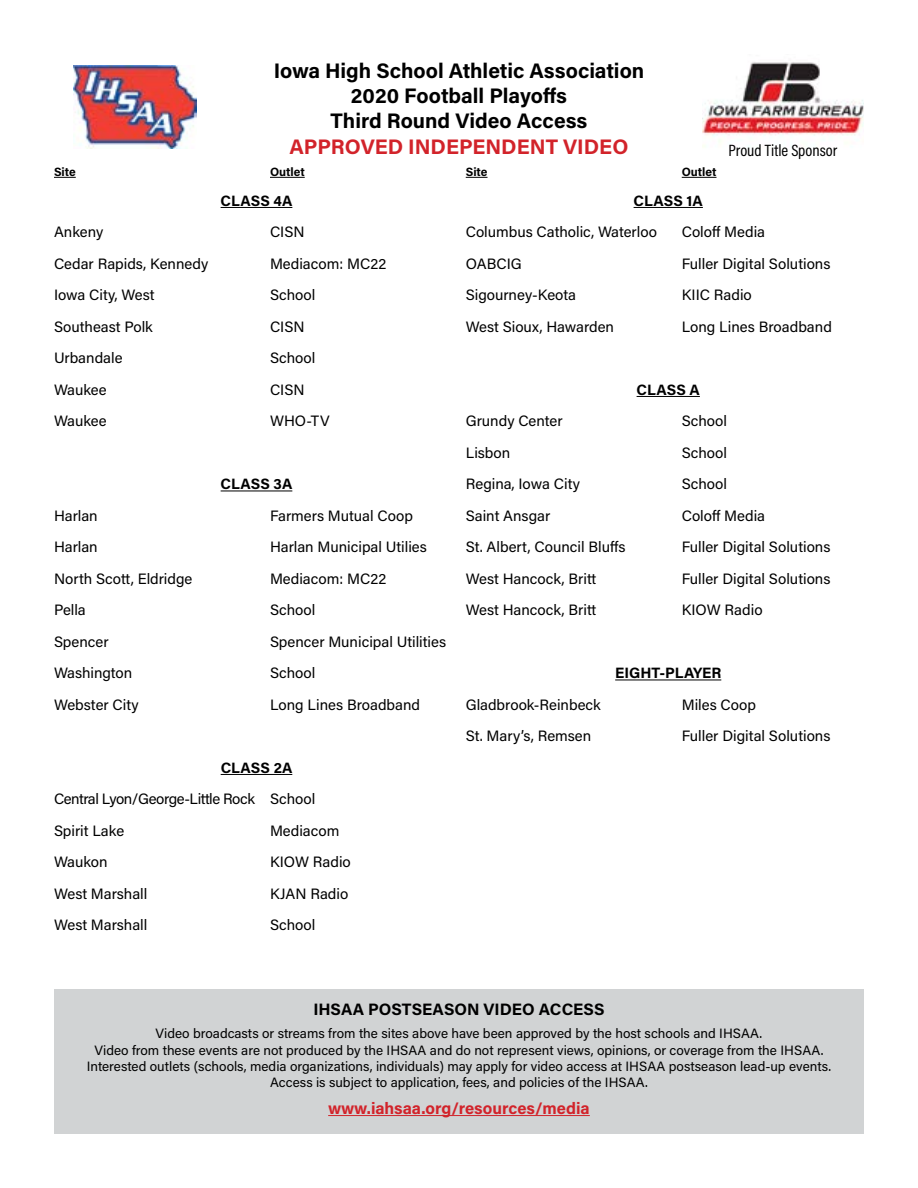
<style>
.page{position:relative;width:918px;height:1188px;background:#fff}
.page>*{position:absolute;margin:0;border:0;box-sizing:border-box;transform-origin:0 0}
.t1{font:700 21px/25.2px "Acumin Pro";color:#000;text-align:center}
.t2{font:700 21px "Acumin Pro";color:#d2232a}
.t3{font:700 16.5px "Acumin Pro";color:#d2232a}
.t4{font:700 16.5px "Acumin Pro";color:#000}
.t5{font:16.5px "Acumin Pro Cond";color:#000}
.t6{font:15px "Acumin Pro";color:#000}
.t7{font:700 15px "Acumin Pro";letter-spacing:.005em;color:#000}
.t8{font:15px/31.5px "Acumin Pro";letter-spacing:-.025em;color:#000}
.t9{font:13.5px/16.2px "Acumin Pro";color:#000;text-align:center}
.t10{font:700 12px "Acumin Pro";color:#000}
</style>
<div class="page">
<img style="left:74px;top:66px;width:122px;height:83px">
<img style="left:702px;top:62px;width:162px;height:85px">
<hr style="left:221px;top:207px;width:71px;height:1px;background:#000">
<hr style="left:221px;top:491px;width:71px;height:1px;background:#000">
<hr style="left:221px;top:774px;width:71px;height:1px;background:#000">
<hr style="left:634px;top:207px;width:69px;height:1px;background:#000">
<hr style="left:637px;top:396px;width:63px;height:1px;background:#000">
<hr style="left:615px;top:680px;width:106px;height:1px;background:#000">
<div style="left:54px;top:989px;width:810px;height:145px;background:#d1d3d4"></div>
<hr style="left:328px;top:1115px;width:262px;height:1px;background:#d2232a">
<svg style="left:54px;top:177px;width:22px;height:1px"></svg>
<hr style="left:270px;top:177px;width:35px;height:1px;background:#000">
<svg style="left:466px;top:177px;width:22px;height:1px"></svg>
<hr style="left:682px;top:177px;width:35px;height:1px;background:#000">
<h1 class="t1" style="left:274px;top:57px;width:372px">Iowa High School Athletic Association<br>2020 Football Playoffs<br>Third Round Video Access</h1>
<h1 class="t2" style="left:290px;top:131px;width:340px">APPROVED INDEPENDENT VIDEO</h1>
<p class="t5" style="left:729px;top:140px;width:110px">Proud Title Sponsor</p>
<p class="t7" style="left:221px;top:190px;width:73px">CLASS 4A</p>
<p class="t10" style="left:54px;top:163px;width:23px">Site</p>
<p class="t10" style="left:270px;top:163px;width:36px">Outlet</p>
<p class="t10" style="left:466px;top:163px;width:23px">Site</p>
<p class="t10" style="left:682px;top:163px;width:36px">Outlet</p>
<p class="t7" style="left:634px;top:190px;width:71px">CLASS 1A</p>
<p class="t6" style="left:466px;top:222px;width:193px">Columbus Catholic, Waterloo</p>
<p class="t6" style="left:682px;top:222px;width:85px">Coloff Media</p>
<p class="t6" style="left:466px;top:253px;width:58px">OABCIG</p>
<p class="t6" style="left:682px;top:253px;width:150px">Fuller Digital Solutions</p>
<p class="t6" style="left:466px;top:285px;width:112px">Sigourney-Keota</p>
<p class="t6" style="left:682px;top:285px;width:72px">KIIC Radio</p>
<p class="t6" style="left:466px;top:316px;width:150px">West Sioux, Hawarden</p>
<p class="t6" style="left:682px;top:316px;width:152px">Long Lines Broadband</p>
<p class="t6" style="left:54px;top:222px;width:51px">Ankeny</p>
<p class="t6" style="left:270px;top:222px;width:36px">CISN</p>
<p class="t6" style="left:54px;top:253px;width:156px">Cedar Rapids, Kennedy</p>
<p class="t6" style="left:270px;top:253px;width:118px">Mediacom: MC22</p>
<p class="t6" style="left:54px;top:285px;width:102px">Iowa City, West</p>
<p class="t6" style="left:270px;top:285px;width:47px">School</p>
<p class="t6" style="left:54px;top:316px;width:100px">Southeast Polk</p>
<p class="t6" style="left:270px;top:316px;width:36px">CISN</p>
<p class="t6" style="left:54px;top:348px;width:70px">Urbandale</p>
<p class="t6" style="left:270px;top:348px;width:47px">School</p>
<p class="t6" style="left:54px;top:379px;width:54px">Waukee</p>
<p class="t6" style="left:270px;top:379px;width:36px">CISN</p>
<p class="t6" style="left:54px;top:411px;width:54px">Waukee</p>
<p class="t6" style="left:270px;top:411px;width:61px">WHO-TV</p>
<p class="t7" style="left:637px;top:379px;width:65px">CLASS A</p>
<p class="t6" style="left:466px;top:411px;width:98px">Grundy Center</p>
<p class="t6" style="left:682px;top:411px;width:47px">School</p>
<p class="t6" style="left:466px;top:442px;width:46px">Lisbon</p>
<p class="t6" style="left:682px;top:442px;width:47px">School</p>
<p class="t6" style="left:466px;top:474px;width:116px">Regina, Iowa City</p>
<p class="t6" style="left:682px;top:474px;width:47px">School</p>
<p class="t6" style="left:466px;top:505px;width:86px">Saint Ansgar</p>
<p class="t6" style="left:682px;top:505px;width:85px">Coloff Media</p>
<p class="t6" style="left:466px;top:537px;width:161px">St. Albert, Council Bluffs</p>
<p class="t6" style="left:682px;top:537px;width:150px">Fuller Digital Solutions</p>
<p class="t6" style="left:466px;top:568px;width:132px">West Hancock, Britt</p>
<p class="t6" style="left:682px;top:568px;width:150px">Fuller Digital Solutions</p>
<p class="t6" style="left:466px;top:600px;width:132px">West Hancock, Britt</p>
<p class="t6" style="left:682px;top:600px;width:82px">KIOW Radio</p>
<p class="t7" style="left:221px;top:474px;width:73px">CLASS 3A</p>
<p class="t6" style="left:54px;top:505px;width:45px">Harlan</p>
<p class="t6" style="left:270px;top:505px;width:144px">Farmers Mutual Coop</p>
<p class="t6" style="left:54px;top:537px;width:45px">Harlan</p>
<p class="t6" style="left:270px;top:537px;width:159px">Harlan Municipal Utilies</p>
<p class="t6" style="left:54px;top:568px;width:140px">North Scott, Eldridge</p>
<p class="t6" style="left:270px;top:568px;width:118px">Mediacom: MC22</p>
<p class="t6" style="left:54px;top:600px;width:33px">Pella</p>
<p class="t6" style="left:270px;top:600px;width:47px">School</p>
<p class="t6" style="left:54px;top:631px;width:56px">Spencer</p>
<p class="t6" style="left:270px;top:631px;width:178px">Spencer Municipal Utilities</p>
<p class="t6" style="left:54px;top:663px;width:80px">Washington</p>
<p class="t6" style="left:270px;top:663px;width:47px">School</p>
<p class="t6" style="left:54px;top:694px;width:86px">Webster City</p>
<p class="t6" style="left:270px;top:694px;width:152px">Long Lines Broadband</p>
<p class="t7" style="left:615px;top:663px;width:108px">EIGHT-PLAYER</p>
<p class="t6" style="left:466px;top:694px;width:137px">Gladbrook-Reinbeck</p>
<p class="t6" style="left:682px;top:694px;width:76px">Miles Coop</p>
<p class="t6" style="left:466px;top:726px;width:127px">St. Mary’s, Remsen</p>
<p class="t6" style="left:682px;top:726px;width:150px">Fuller Digital Solutions</p>
<p class="t7" style="left:221px;top:757px;width:73px">CLASS 2A</p>
<p class="t8" style="left:54px;top:783px;width:263px">Central Lyon/George-Little Rock School<br>Spirit Lake</p>
<p class="t6" style="left:270px;top:820px;width:71px">Mediacom</p>
<p class="t6" style="left:54px;top:852px;width:55px">Waukon</p>
<p class="t6" style="left:270px;top:852px;width:82px">KIOW Radio</p>
<p class="t6" style="left:54px;top:883px;width:95px">West Marshall</p>
<p class="t6" style="left:270px;top:883px;width:80px">KJAN Radio</p>
<p class="t6" style="left:54px;top:915px;width:95px">West Marshall</p>
<p class="t6" style="left:270px;top:915px;width:47px">School</p>
<p class="t4" style="left:313px;top:998px;width:293px">IHSAA POSTSEASON VIDEO ACCESS</p>
<p class="t9" style="left:87px;top:1025px;width:746px">Video broadcasts or streams from the sites above have been approved by the host schools and IHSAA.<br>Video from these events are not produced by the IHSAA and do not represent views, opinions, or coverage from the IHSAA.<br>Interested outlets (schools, media organizations, individuals) may apply for video access at IHSAA postseason lead-up events.<br>Access is subject to application, fees, and policies of the IHSAA.</p>
<p class="t3" style="left:328px;top:1097px;width:263px">www.iahsaa.org/resources/media</p>
</div>
